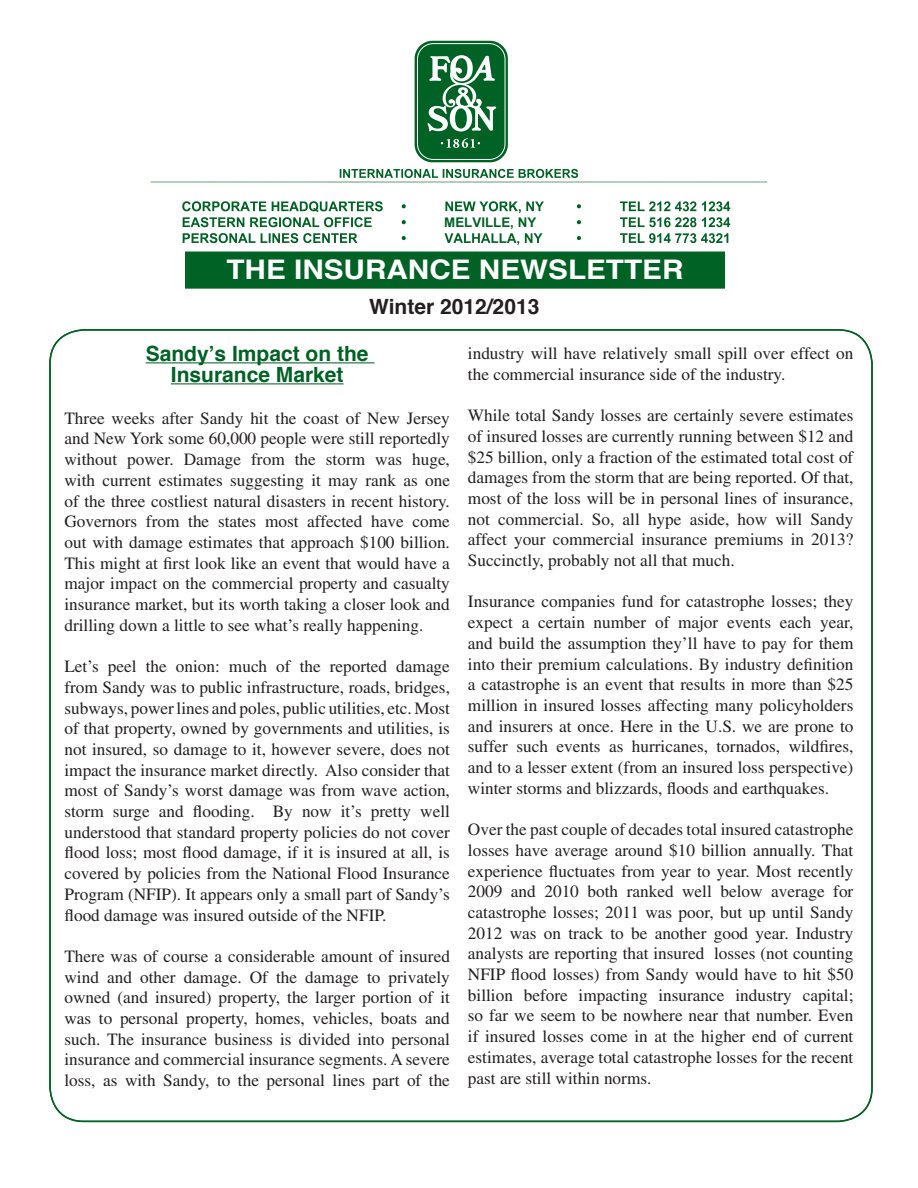
<style>
.page{position:relative;width:918px;height:1188px;background:#fff}
.page>*{position:absolute;margin:0;border:0;box-sizing:border-box;transform-origin:0 0}
.t1{font:700 27px "Helvetica";color:#fff;scale:1.1 1}
.t2{font:700 21px/21px "Helvetica";color:#006224;text-align:center}
.t3{font:700 21px "Helvetica";color:#231f20}
.t4{font:17.25px/20.7px "Times";color:#231f20;text-align:justify}
.t5{font:700 13.35px "Arial";color:#006224}
</style>
<div class="page">
<div style="left:186px;top:252px;width:538px;height:36px;background:#006224"></div>
<div style="left:185px;top:252px;width:540px;height:37px;border:2px solid #006224"></div>
<hr style="left:146px;top:362px;width:228px;height:1px;background:#006224">
<hr style="left:171px;top:383px;width:173px;height:1px;background:#006224">
<img style="left:150px;top:168px;width:618px;height:77px">
<div style="left:415px;top:41px;width:93px;height:121px;background:#006224;border-radius:18px"></div>
<svg style="left:428px;top:55px;width:68px;height:77px"></svg>
<svg style="left:441px;top:138px;width:39px;height:10px"></svg>
<div style="left:417px;top:43px;width:88px;height:117px;border:1px solid #fff;border-radius:16px"></div>
<div style="left:443px;top:215px;width:109px;height:14px;background:#fff"></div>
<p class="t5" style="left:444px;top:215px;width:93px">MELVILLE, NY</p>
<p class="t1" style="left:226px;top:248px;width:417px">THE INSURANCE NEWSLETTER</p>
<p class="t3" style="left:369px;top:290px;width:172px">Winter 2012/2013</p>
<p class="t2" style="left:146px;top:344px;width:224px">Sandy’s Impact on the<br>Insurance Market</p>
<p class="t4" style="left:64px;top:407px;width:387px">Three weeks after Sandy hit the coast of New Jersey and New York some 60,000 people were still reportedly without power. Damage from the storm was huge, with current estimates suggesting it may rank as one of the three costliest natural disasters in recent history.<br>Governors from the states most affected have come out with damage estimates that approach $100 billion.<br>This might at first look like an event that would have a major impact on the commercial property and casualty insurance market, but its worth taking a closer look and drilling down a little to see what’s really happening.</p>
<p class="t4" style="left:64px;top:656px;width:387px">Let’s peel the onion: much of the reported damage from Sandy was to public infrastructure, roads, bridges, subways, power lines and poles, public utilities, etc. Most of that property, owned by governments and utilities, is not insured, so damage to it, however severe, does not impact the insurance market directly. Also consider that most of Sandy’s worst damage was from wave action, storm surge and flooding. By now it’s pretty well understood that standard property policies do not cover flood loss; most flood damage, if it is insured at all, is covered by policies from the National Flood Insurance Program (NFIP). It appears only a small part of Sandy’s flood damage was insured outside of the NFIP.</p>
<p class="t4" style="left:64px;top:946px;width:387px">There was of course a considerable amount of insured wind and other damage. Of the damage to privately owned (and insured) property, the larger portion of it was to personal property, homes, vehicles, boats and such. The insurance business is divided into personal insurance and commercial insurance segments. A severe loss, as with Sandy, to the personal lines part of the</p>
<p class="t4" style="left:468px;top:343px;width:387px">industry will have relatively small spill over effect on the commercial insurance side of the industry.</p>
<p class="t4" style="left:468px;top:405px;width:387px">While total Sandy losses are certainly severe estimates of insured losses are currently running between $12 and $25 billion, only a fraction of the estimated total cost of damages from the storm that are being reported. Of that, most of the loss will be in personal lines of insurance, not commercial. So, all hype aside, how will Sandy affect your commercial insurance premiums in 2013?<br>Succinctly, probably not all that much.</p>
<p class="t4" style="left:468px;top:591px;width:387px">Insurance companies fund for catastrophe losses; they expect a certain number of major events each year, and build the assumption they’ll have to pay for them into their premium calculations. By industry definition a catastrophe is an event that results in more than $25 million in insured losses affecting many policyholders and insurers at once. Here in the U.S. we are prone to suffer such events as hurricanes, tornados, wildfires, and to a lesser extent (from an insured loss perspective) winter storms and blizzards, floods and earthquakes.</p>
<p class="t4" style="left:468px;top:819px;width:387px">Over the past couple of decades total insured catastrophe losses have average around $10 billion annually. That experience fluctuates from year to year. Most recently 2009 and 2010 both ranked well below average for catastrophe losses; 2011 was poor, but up until Sandy 2012 was on track to be another good year. Industry analysts are reporting that insured losses (not counting NFIP flood losses) from Sandy would have to hit $50 billion before impacting insurance industry capital; so far we seem to be nowhere near that number. Even if insured losses come in at the higher end of current estimates, average total catastrophe losses for the recent past are still within norms.</p>
</div>
